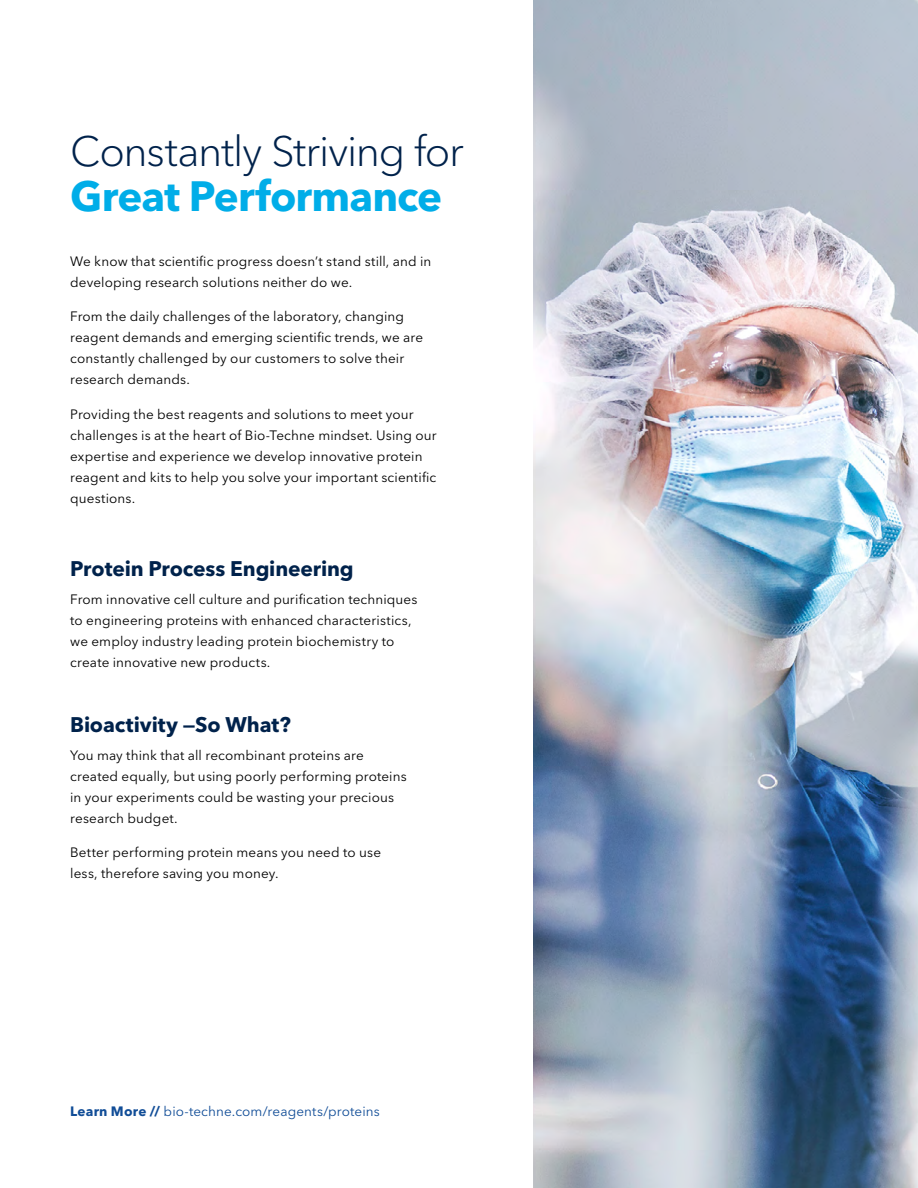
<style>
.page{position:relative;width:918px;height:1188px;background:#fff}
.page>*{position:absolute;margin:0;border:0;box-sizing:border-box;transform-origin:0 0}
.t1{font:300 42px/45px "Avenir Next LT Pro";letter-spacing:-.03em;color:#00224b}
.t2{font:700 21px "Avenir Next LT Pro";letter-spacing:-.005em;color:#00224b}
.Avenir-Body{font:13.5px/21px "Avenir Next LT Pro";letter-spacing:.01em;color:#000}
.Avenir-Body-2{font:13.5px "Avenir Next LT Pro";letter-spacing:.01em;color:#114d97}
.s1{font-weight:700;color:#00ade8}
.s2{font-weight:700}
</style>
<div class="page">
<img style="left:534px;top:0;width:384px;height:1188px">
<p class="t1" style="left:70px;top:129px;width:395px">Constantly Striving for<br><span class="s1">Great Performance</span></p>
<p class="Avenir-Body" style="left:70px;top:251px;width:363px">We know that scientific progress doesn’t stand still, and in developing research solutions neither do we.</p>
<p class="Avenir-Body" style="left:70px;top:306px;width:354px">From the daily challenges of the laboratory, changing reagent demands and emerging scientific trends, we are constantly challenged by our customers to solve their research demands.</p>
<p class="Avenir-Body" style="left:70px;top:404px;width:368px">Providing the best reagents and solutions to meet your challenges is at the heart of Bio-Techne mindset. Using our expertise and experience we develop innovative protein reagent and kits to help you solve your important scientific questions.</p>
<p class="t2" style="left:70px;top:556px;width:285px">Protein Process Engineering</p>
<p class="Avenir-Body" style="left:70px;top:588px;width:349px">From innovative cell culture and purification techniques to engineering proteins with enhanced characteristics, we employ industry leading protein biochemistry to create innovative new products.</p>
<p class="t2" style="left:70px;top:712px;width:222px">Bioactivity —So What?</p>
<p class="Avenir-Body" style="left:70px;top:745px;width:338px">You may think that all recombinant proteins are created equally, but using poorly performing proteins in your experiments could be wasting your precious research budget.</p>
<p class="Avenir-Body" style="left:70px;top:842px;width:312px">Better performing protein means you need to use less, therefore saving you money.</p>
<p class="Avenir-Body-2" style="left:70px;top:1104px;width:311px"><span class="s2">Learn More //</span> bio-techne.com/reagents/proteins</p>
</div>
